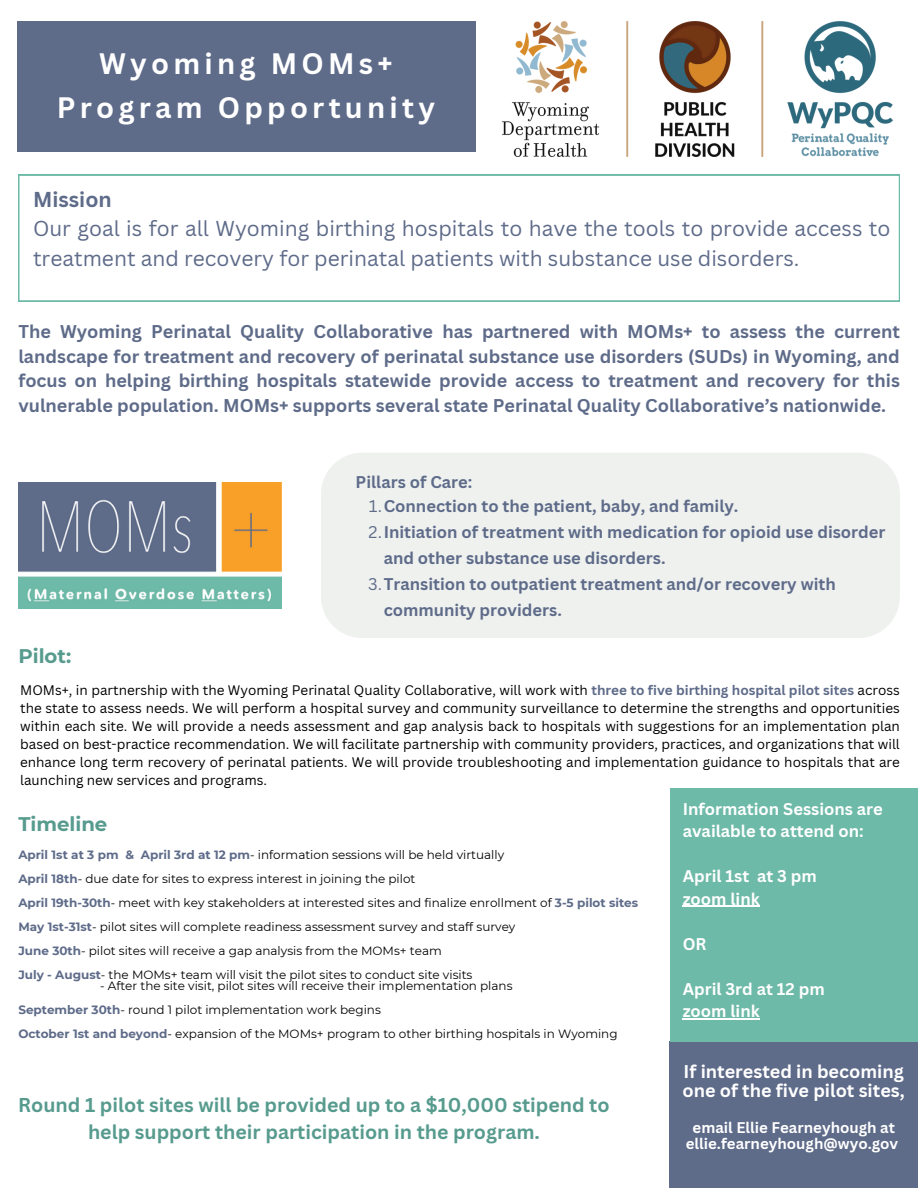
<style>
.page{position:relative;width:918px;height:1188px;background:#fff}
.page>*{position:absolute;margin:0;border:0;box-sizing:border-box;transform-origin:0 0}
.t1{font:700 28.8px/43.8px "Canva Sans";letter-spacing:.145em;color:#fff;text-align:center}
.t2{font:21px/29.2px "Canva Sans";color:#5e6b89}
.t3{font:700 19.65px "Montserrat";color:#579b8e}
.t4{font:700 19.5px/27px "Canva Sans";color:#579b8e;text-align:center}
.t5{font:700 18px/24.8px "Canva Sans";color:#5e6b89;text-align:justify}
.t6{font:700 18px/19.2px "Canva Sans";color:#fff}
.t7{font:700 16.5px/25.8px "Canva Sans";color:#5e6b89}
.t8{font:700 16.5px/22.5px "Canva Sans";color:#fff}
.t9{font:700 15px/15.8px "Canva Sans";color:#fff;text-align:center}
.t10{font:13.5px/18px "Canva Sans";color:#000;text-align:justify}
.t11{font:12px "Montserrat";color:#000}
.s1{font-weight:700}
.s2{font-weight:400}
.s3{font-weight:700;color:#5e6b89}
</style>
<div class="page">
<div style="left:18px;top:21px;width:458px;height:130px;background:#5e6b89"></div>
<img style="left:18px;top:482px;width:264px;height:126px">
<svg style="left:18px;top:175px;width:882px;height:126px"></svg>
<div style="left:321px;top:453px;width:579px;height:185px;background:#eff1ef"></div>
<img style="left:502px;top:21px;width:391px;height:135px">
<div style="left:670px;top:1042px;width:248px;height:146px;background:#5e6b89"></div>
<div style="left:670px;top:788px;width:248px;height:254px;background:#6ebaa8"></div>
<hr style="left:683px;top:906px;width:77px;height:1px;background:#fff">
<hr style="left:683px;top:1018px;width:77px;height:1px;background:#fff">
<h1 class="t1" style="left:57px;top:41px;width:380px">Wyoming MOMs+<br>Program Opportunity</h1>
<p class="t2" style="left:33px;top:184px;width:859px"><span class="s1">Mission<br></span>Our goal is for all Wyoming birthing hospitals to have the tools to provide access to treatment and recovery for perinatal patients with substance use disorders.</p>
<p class="t5" style="left:18px;top:318px;width:883px">The Wyoming Perinatal Quality Collaborative has partnered with MOMs+ to assess the current landscape for treatment and recovery of perinatal substance use disorders (SUDs) in Wyoming, and focus on helping birthing hospitals statewide provide access to treatment and recovery for this vulnerable population. MOMs+ supports several state Perinatal Quality Collaborative’s nationwide.</p>
<h3 class="t7" style="left:356px;top:469px;width:118px">Pillars of Care:</h3>
<h5 class="t7" style="left:369px;top:493px;width:371px"><span class="s2">1.</span>Connection to the patient, baby, and family.</h5>
<p class="t7" style="left:384px;top:519px;width:503px;text-indent:-15px"><span class="s2">2.</span>Initiation of treatment with medication for opioid use disorder and other substance use disorders.</p>
<h5 class="t7" style="left:384px;top:570px;width:454px;text-indent:-16px"><span class="s2">3.</span>Transition to outpatient treatment and/or recovery with community providers.</h5>
<p class="t3" style="left:18px;top:644px;width:54px">Pilot:</p>
<p class="t10" style="left:20px;top:681px;width:881px">MOMs+, in partnership with the Wyoming Perinatal Quality Collaborative, will work with <span class="s3">three to five birthing hospital pilot sites</span> across the state to assess needs. We will perform a hospital survey and community surveillance to determine the strengths and opportunities within each site. We will provide a needs assessment and gap analysis back to hospitals with suggestions for an implementation plan based on best-practice recommendation. We will facilitate partnership with community providers, practices, and organizations that will enhance long term recovery of perinatal patients. We will provide troubleshooting and implementation guidance to hospitals that are launching new services and programs.</p>
<p class="t3" style="left:18px;top:812px;width:91px">Timeline</p>
<h2 class="t11" style="left:18px;top:847px;width:487px"><span class="s3">April 1st at 3 pm &amp; April 3rd at 12 pm</span>- information sessions will be held virtually</h2>
<p class="t11" style="left:18px;top:871px;width:399px"><span class="s3">April 18th</span>- due date for sites to express interest in joining the pilot</p>
<h5 class="t11" style="left:18px;top:895px;width:621px"><span class="s3">April 19th-30th</span>- meet with key stakeholders at interested sites and finalize enrollment of <span class="s3">3-5 pilot sites</span></h5>
<h5 class="t11" style="left:18px;top:919px;width:499px"><span class="s3">May 1st-31st</span>- pilot sites will complete readiness assessment survey and staff survey</h5>
<h4 class="t11" style="left:18px;top:943px;width:425px"><span class="s3">June 30th</span>- pilot sites will receive a gap analysis from the MOMs+ team</h4>
<h5 class="t11" style="left:18px;top:967px;width:456px"><span class="s3">July - August</span>- the MOMs+ team will visit the pilot sites to conduct site visits</h5>
<h2 class="t11" style="left:100px;top:979px;width:414px">- After the site visit, pilot sites will receive their implementation plans</h2>
<p class="t11" style="left:18px;top:1003px;width:364px"><span class="s3">September 30th</span>- round 1 pilot implementation work begins</p>
<p class="t11" style="left:18px;top:1027px;width:601px"><span class="s3">October 1st and beyond</span>- expansion of the MOMs+ program to other birthing hospitals in Wyoming</p>
<p class="t8" style="left:683px;top:797px;width:202px">Information Sessions are available to attend on:</p>
<p class="t8" style="left:683px;top:864px;width:136px">April 1st at 3 pm zoom link</p>
<p class="t8" style="left:683px;top:932px;width:25px">OR</p>
<h5 class="t8" style="left:683px;top:977px;width:143px">April 3rd at 12 pm zoom link</h5>
<p class="t4" style="left:18px;top:1091px;width:593px">Round 1 pilot sites will be provided up to a $10,000 stipend to help support their participation in the program.</p>
<p class="t6" style="left:683px;top:1061px;width:224px">If interested in becoming one of the five pilot sites,</p>
<p class="t9" style="left:686px;top:1119px;width:214px">email Ellie Fearneyhough at ellie.fearneyhough@wyo.gov</p>
</div>
